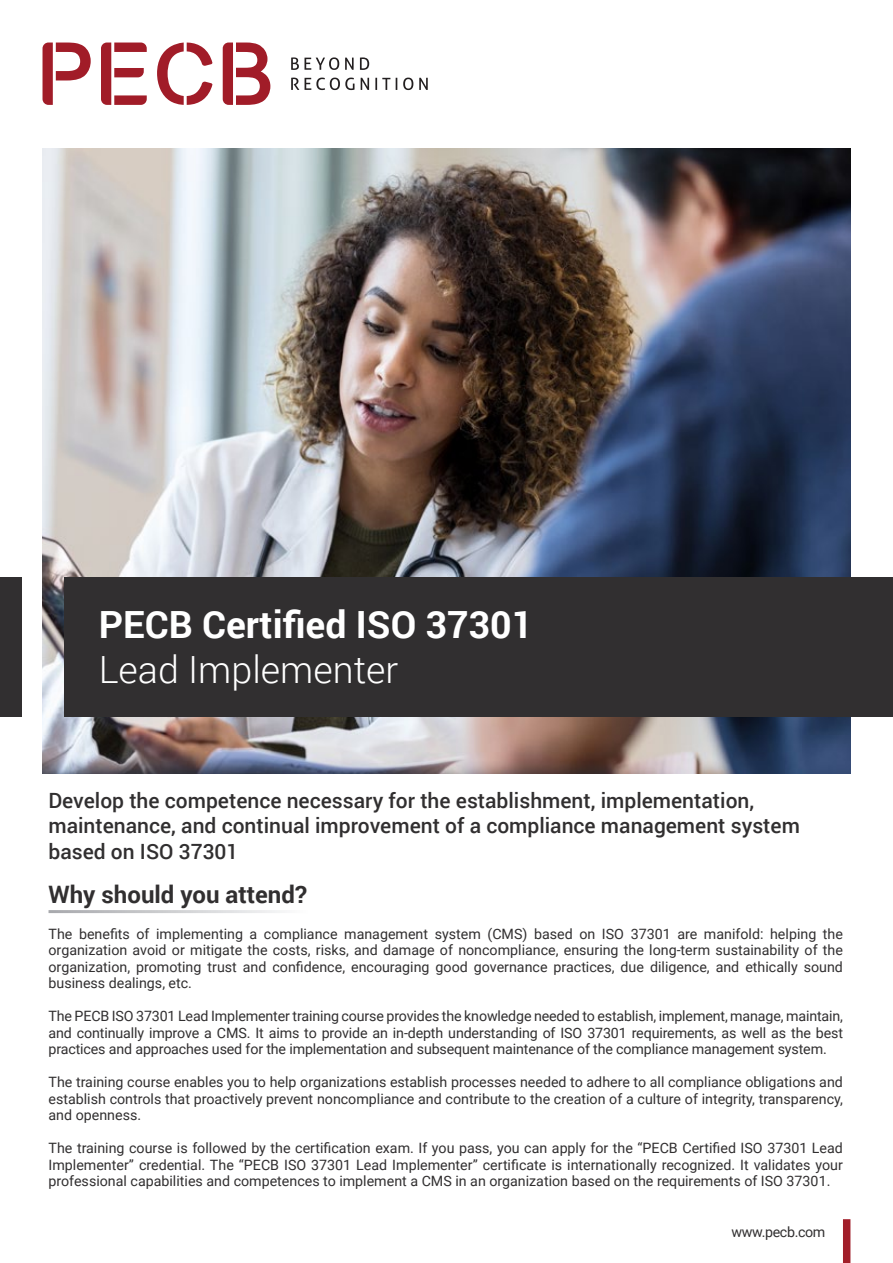
<style>
.page{position:relative;width:893px;height:1263px;background:#fff}
.page>*{position:absolute;margin:0;border:0;box-sizing:border-box;transform-origin:0 0}
.t1{font:700 37.5px "Roboto";color:#fff}
.t2{font:300 37.5px "Roboto";color:#fff}
.t3{font:700 24px "Roboto";color:#312f30}
.t4{font:500 21px/25.2px "Roboto";color:#312f30}
.Bullet_Points{font:14.25px/16.5px "Roboto";color:#312f30;text-align:justify}
.Bullet_Points-2{font:14.25px "Roboto";letter-spacing:-.025em;color:#312f30}
</style>
<div class="page">
<img style="left:43px;top:149px;width:807px;height:624px">
<div style="left:843px;top:1219px;width:7px;height:44px;background:#a11e29"></div>
<div style="left:65px;top:577px;width:828px;height:139px;background:#312f30"></div>
<div style="left:0;top:577px;width:21px;height:139px;background:#312f30"></div>
<svg style="left:43px;top:43px;width:48px;height:62px"></svg>
<svg style="left:101px;top:43px;width:46px;height:62px"></svg>
<svg style="left:157px;top:43px;width:55px;height:62px"></svg>
<svg style="left:223px;top:43px;width:47px;height:62px"></svg>
<svg style="left:291px;top:57px;width:48px;height:13px"></svg>
<svg style="left:345px;top:58px;width:9px;height:12px"></svg>
<svg style="left:360px;top:57px;width:9px;height:13px"></svg>
<svg style="left:291px;top:78px;width:8px;height:12px"></svg>
<svg style="left:305px;top:78px;width:49px;height:12px"></svg>
<svg style="left:361px;top:78px;width:8px;height:12px"></svg>
<svg style="left:375px;top:78px;width:15px;height:12px"></svg>
<svg style="left:396px;top:78px;width:1px;height:12px"></svg>
<svg style="left:403px;top:78px;width:10px;height:12px"></svg>
<svg style="left:419px;top:78px;width:9px;height:12px"></svg>
<p class="t1" style="left:99px;top:598px;width:436px">PECB Certified ISO 37301</p>
<p class="t2" style="left:99px;top:644px;width:301px">Lead Implementer</p>
<p class="t4" style="left:49px;top:787px;width:753px">Develop the competence necessary for the establishment, implementation, maintenance, and continual improvement of a compliance management system based on ISO 37301</p>
<p class="t3" style="left:49px;top:877px;width:260px">Why should you attend?</p>
<p class="Bullet_Points" style="left:49px;top:925px;width:796px">The benefits of implementing a compliance management system (CMS) based on ISO 37301 are manifold: helping the organization avoid or mitigate the costs, risks, and damage of noncompliance, ensuring the long-term sustainability of the organization, promoting trust and confidence, encouraging good governance practices, due diligence, and ethically sound business dealings, etc.</p>
<p class="Bullet_Points" style="left:49px;top:1007px;width:796px">The PECB ISO 37301 Lead Implementer training course provides the knowledge needed to establish, implement, manage, maintain, and continually improve a CMS. It aims to provide an in-depth understanding of ISO 37301 requirements, as well as the best practices and approaches used for the implementation and subsequent maintenance of the compliance management system.</p>
<p class="Bullet_Points" style="left:49px;top:1073px;width:796px">The training course enables you to help organizations establish processes needed to adhere to all compliance obligations and establish controls that proactively prevent noncompliance and contribute to the creation of a culture of integrity, transparency, and openness.</p>
<p class="Bullet_Points" style="left:49px;top:1139px;width:796px">The training course is followed by the certification exam. If you pass, you can apply for the “PECB Certified ISO 37301 Lead Implementer” credential. The “PECB ISO 37301 Lead Implementer” certificate is internationally recognized. It validates your professional capabilities and competences to implement a CMS in an organization based on the requirements of ISO 37301.</p>
<p class="Bullet_Points-2" style="left:731px;top:1221px;width:95px">www.pecb.com</p>
</div>
